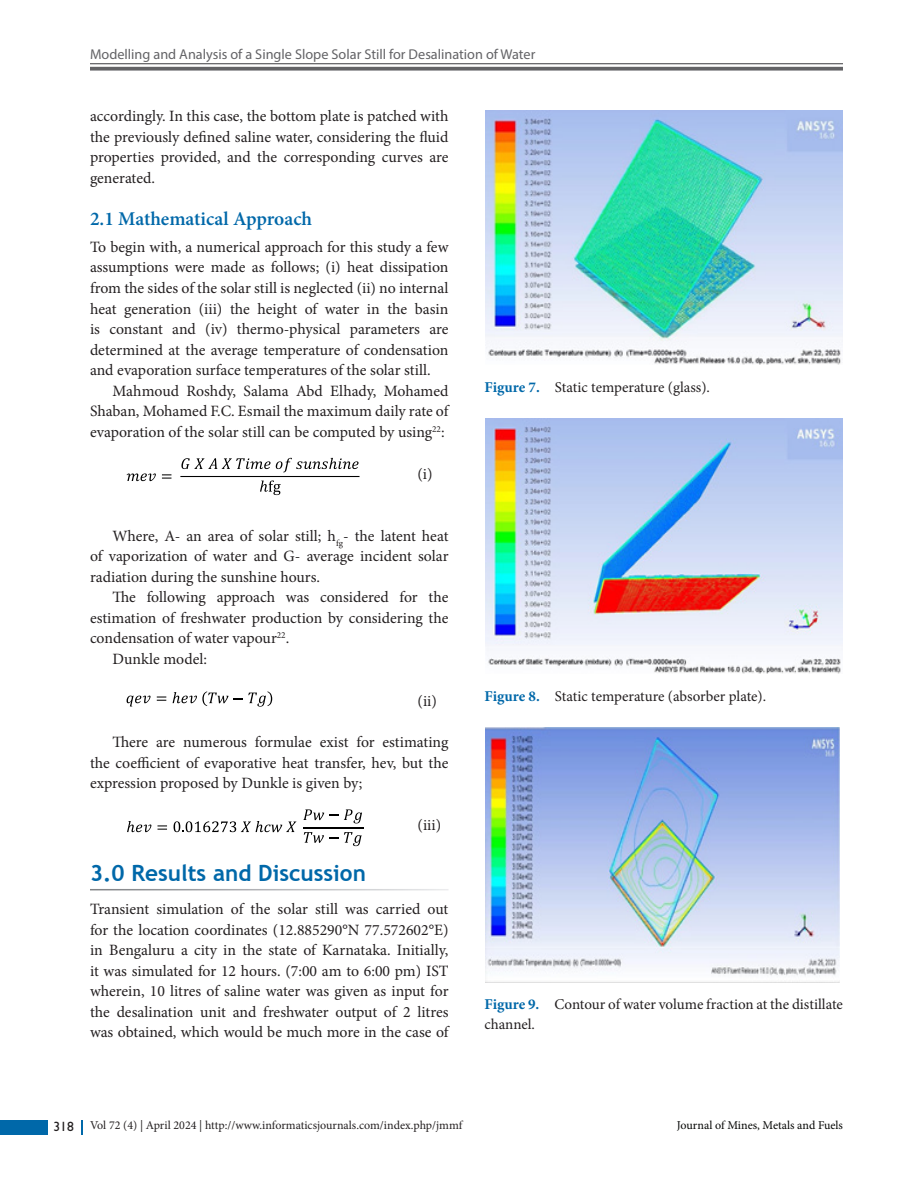
<style>
.page{position:relative;width:918px;height:1188px;background:#fff}
.page>*{position:absolute;margin:0;border:0;box-sizing:border-box;transform-origin:0 0}
.t1{font:700 22.5px "Trebuchet MS";color:#0068a9}
.t2{font:600 19.5px "Minion Pro";color:#0068a9}
.Text_Ind{font:15.75px/20.5px "Minion Pro";color:#231f20;text-align:justify}
.Text{font:15.75px/20.5px "Minion Pro";color:#231f20;text-align:justify}
.Fig_cap{font:15px/19.5px "Minion Pro";letter-spacing:-.005em;color:#231f20}
.t3{font:14.25px "Myriad Pro";color:#636366}
.t4{font:12px "Minion Pro";color:#231f20}
.t5{font:12px "Minion Pro";letter-spacing:-.005em;color:#040503}
.s1{font-weight:700;color:#0068a9}
.s2{font-family:"Gill Sans";font-size:13.5px}
</style>
<div class="page">
<hr style="left:90px;top:63px;width:753px;height:1px;background:#636366">
<svg style="left:90px;top:67px;width:753px;height:4px;background:#737376"></svg>
<div style="left:0;top:1120px;width:47px;height:15px;background:#0068a9"></div>
<svg style="left:81px;top:1120px;width:1px;height:15px"></svg>
<svg style="left:127px;top:473px;width:29px;height:8px"></svg>
<svg style="left:162px;top:474px;width:9px;height:5px"></svg>
<svg style="left:180px;top:458px;width:180px;height:37px"></svg>
<svg style="left:127px;top:696px;width:24px;height:10px"></svg>
<svg style="left:157px;top:697px;width:9px;height:4px"></svg>
<svg style="left:173px;top:691px;width:99px;height:16px"></svg>
<svg style="left:127px;top:821px;width:24px;height:11px"></svg>
<svg style="left:158px;top:825px;width:9px;height:5px"></svg>
<svg style="left:174px;top:821px;width:122px;height:11px"></svg>
<svg style="left:303px;top:809px;width:59px;height:14px"></svg>
<svg style="left:304px;top:832px;width:58px;height:14px"></svg>
<hr style="left:303px;top:827px;width:60px;height:1px;background:#000">
<img style="left:485px;top:110px;width:358px;height:254px">
<img style="left:485px;top:419px;width:358px;height:254px">
<img style="left:485px;top:728px;width:355px;height:254px">
<p class="t3" style="left:90px;top:45px;width:447px">Modelling and Analysis of a Single Slope Solar Still for Desalination of Water</p>
<p class="Text_Ind" style="left:90px;top:106px;width:360px">accordingly. In this case, the bottom plate is patched with the previously defined saline water, considering the fluid properties provided, and the corresponding curves are generated.</p>
<h2 class="t2" style="left:90px;top:206px;width:224px">2.1 Mathematical Approach</h2>
<p class="Text" style="left:90px;top:237px;width:360px">To begin with, a numerical approach for this study a few assumptions were made as follows; (i) heat dissipation from the sides of the solar still is neglected (ii) no internal heat generation (iii) the height of water in the basin is constant and (iv) thermo-physical parameters are determined at the average temperature of condensation and evaporation surface temperatures of the solar still.</p>
<p class="Text_Ind" style="left:90px;top:381px;width:360px;text-indent:22px">Mahmoud Roshdy, Salama Abd Elhady, Mohamed Shaban, Mohamed F.C. Esmail the maximum daily rate of evaporation of the solar still can be computed by using<sup>22</sup>:</p>
<p class="Text_Ind" style="left:417px;top:464px;width:17px">(i)</p>
<p class="Text_Ind" style="left:90px;top:525px;width:360px;text-indent:22px">Where, A- an area of solar still; h<sub>fg</sub>- the latent heat of vaporization of water and G- average incident solar radiation during the sunshine hours.</p>
<p class="Text_Ind" style="left:90px;top:587px;width:360px;text-indent:22px">The following approach was considered for the estimation of freshwater production by considering the condensation of water vapour<sup>22</sup>.</p>
<p class="Text_Ind" style="left:112px;top:649px;width:96px">Dunkle model:</p>
<p class="Text_Ind" style="left:418px;top:691px;width:21px">(ii)</p>
<p class="Text_Ind" style="left:90px;top:732px;width:360px;text-indent:22px">There are numerous formulae exist for estimating the coefficient of evaporative heat transfer, hev, but the expression proposed by Dunkle is given by;</p>
<p class="Text_Ind" style="left:418px;top:815px;width:25px">(iii)</p>
<h1 class="t1" style="left:90px;top:859px;width:278px">3.0 Results and Discussion</h1>
<p class="Text" style="left:90px;top:899px;width:360px">Transient simulation of the solar still was carried out for the location coordinates (12.885290°N 77.572602°E) in Bengaluru a city in the state of Karnataka. Initially, it was simulated for 12 hours. (7:00 am to 6:00 pm) IST wherein, 10 litres of saline water was given as input for the desalination unit and freshwater output of 2 litres was obtained, which would be much more in the case of</p>
<p class="Fig_cap" style="left:484px;top:377px;width:227px"><span class="s1">Figure 7.</span> Static temperature (glass).</p>
<p class="Fig_cap" style="left:484px;top:686px;width:283px"><span class="s1">Figure 8.</span> Static temperature (absorber plate).</p>
<p class="Fig_cap" style="left:484px;top:995px;width:360px"><span class="s1">Figure 9.</span> Contour of water volume fraction at the distillate channel.</p>
<p class="t4" style="left:54px;top:1117px;width:410px"><span class="s2">318</span> Vol 72 (4) | April 2024 | http://www.informaticsjournals.com/index.php/jmmf</p>
<p class="t5" style="left:677px;top:1117px;width:168px">Journal of Mines, Metals and Fuels</p>
</div>
